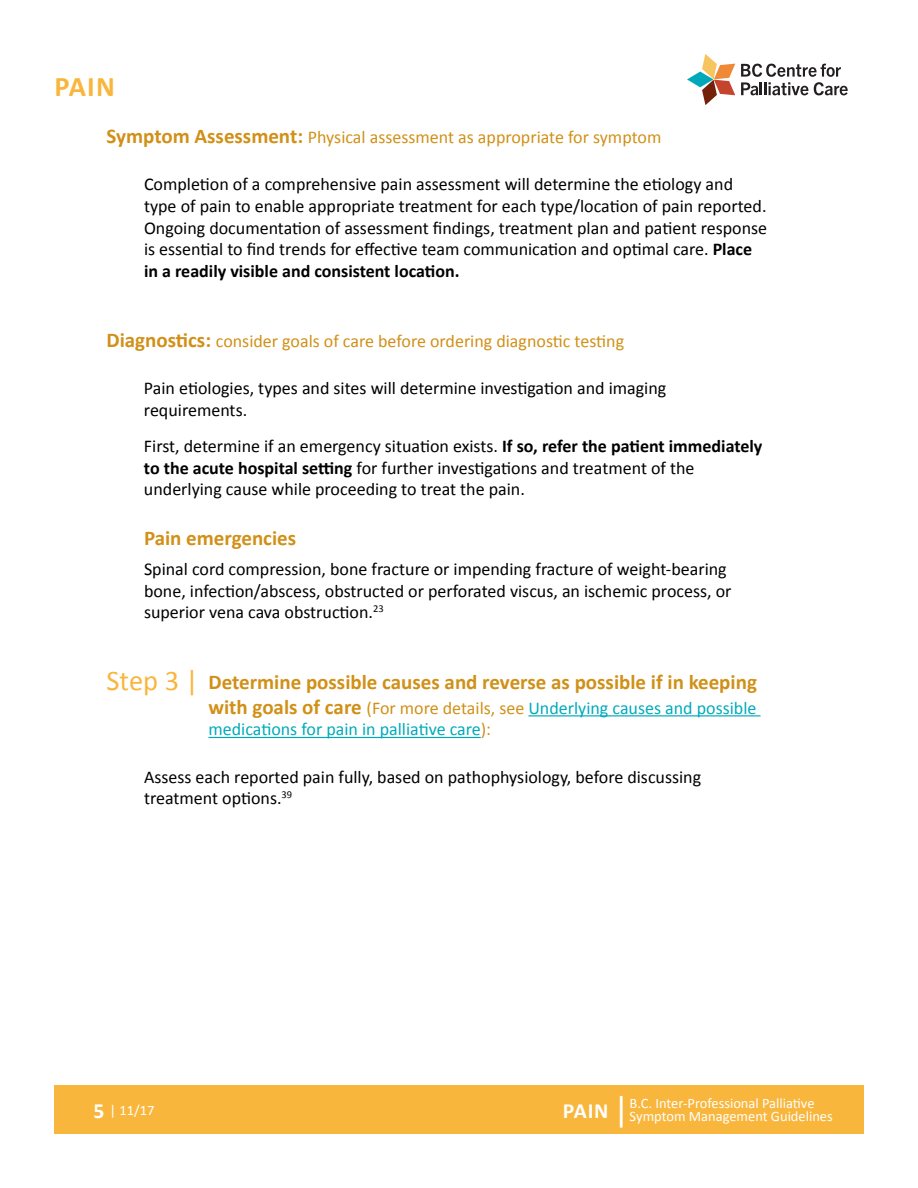
<style>
.page{position:relative;width:918px;height:1188px;background:#fff}
.page>*{position:absolute;margin:0;border:0;box-sizing:border-box;transform-origin:0 0}
.t1{font:700 28.5px "Calibri";color:#f9b63c}
.t2{font:700 21.75px "Calibri";color:#fff}
.t3{font:700 21px "Calibri";color:#d19017}
.t4{font:18px/21.6px "Calibri";color:#000}
.t5{font:18px "Calibri";color:#d19017}
.t6{font:18px/21.6px "Calibri";color:#0ab}
.t7{font:14.4px/13.5px "Calibri";color:#fff}
.s1{font-weight:700;font-size:21px}
.s2{font-weight:700}
.s3{font-weight:400;font-size:28.5px;color:#f9b63c}
.s4{font-weight:700;font-size:21px;color:#d19017}
.s5{color:#d19017}
.s6{font-weight:700;font-size:21.75px}
.s7{font-weight:400;font-size:35.7px}
</style>
<div class="page">
<div style="left:54px;top:1086px;width:810px;height:48px;background:#f9b63c"></div>
<svg style="left:687px;top:54px;width:48px;height:51px"></svg>
<svg style="left:741px;top:64px;width:107px;height:31px"></svg>
<hr style="left:528px;top:715px;width:233px;height:1px;background:#0ab">
<hr style="left:208px;top:737px;width:273px;height:1px;background:#0ab">
<h1 class="t1" style="left:55px;top:69px;width:62px">Pain</h1>
<p class="t5" style="left:106px;top:126px;width:556px"><span class="s1">Symptom Assessment:</span> Physical assessment as appropriate for symptom</p>
<p class="t4" style="left:144px;top:173px;width:625px">Completion of a comprehensive pain assessment will determine the etiology and type of pain to enable appropriate treatment for each type/location of pain reported.<br>Ongoing documentation of assessment findings, treatment plan and patient response is essential to find trends for effective team communication and optimal care. <span class="s2">Place in a readily visible and consistent location.</span></p>
<p class="t5" style="left:106px;top:330px;width:519px"><span class="s1">Diagnostics:</span> consider goals of care before ordering diagnostic testing</p>
<p class="t4" style="left:144px;top:376px;width:524px">Pain etiologies, types and sites will determine investigation and imaging requirements.</p>
<p class="t4" style="left:144px;top:435px;width:620px">First, determine if an emergency situation exists. <span class="s2">If so, refer the patient immediately to the acute hospital setting</span> for further investigations and treatment of the underlying cause while proceeding to treat the pain.</p>
<p class="t3" style="left:144px;top:525px;width:154px">Pain emergencies</p>
<p class="t4" style="left:144px;top:558px;width:589px">Spinal cord compression, bone fracture or impending fracture of weight-bearing bone, infection/abscess, obstructed or perforated viscus, an ischemic process, or superior vena cava obstruction.<sup>23</sup></p>
<p class="t3" style="left:106px;top:669px;width:652px"><span class="s3">Step 3 |</span> Determine possible causes and reverse as possible if in keeping</p>
<p class="t6" style="left:208px;top:696px;width:549px"><span class="s4">with goals of care</span> <span class="s5">(For more details, see</span> Underlying causes and possible medications for pain in palliative care<span class="s5">):</span></p>
<p class="t4" style="left:144px;top:765px;width:559px">Assess each reported pain fully, based on pathophysiology, before discussing treatment options.<sup>39</sup></p>
<p class="t7" style="left:93px;top:1103px;width:62px"><span class="s6">5</span> | 11/17</p>
<p class="t2" style="left:563px;top:1097px;width:68px">Pain <span class="s7">|</span></p>
<p class="t7" style="left:630px;top:1096px;width:205px">B.C. Inter-Professional Palliative<br>Symptom Management Guidelines</p>
</div>
